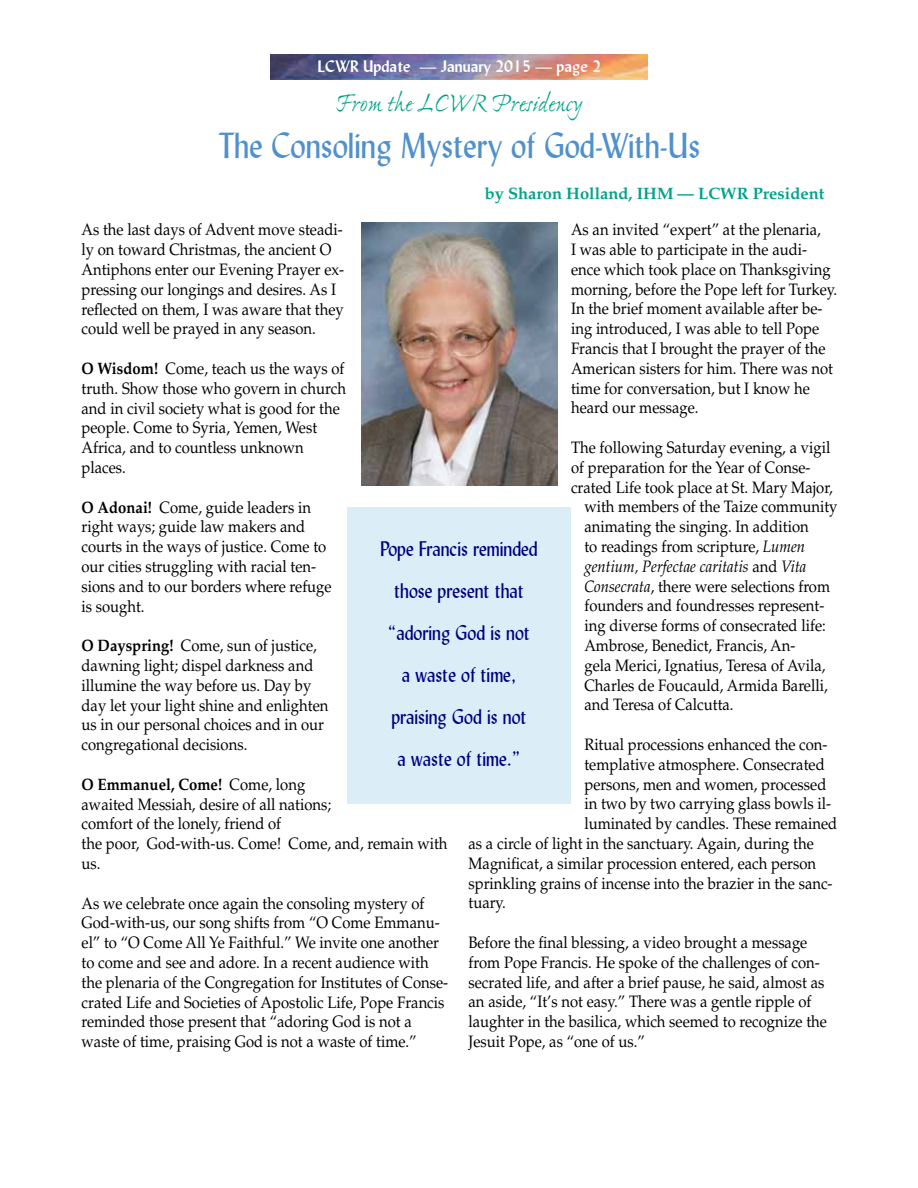
<style>
.page{position:relative;width:918px;height:1188px;background:#fff}
.page>*{position:absolute;margin:0;border:0;box-sizing:border-box;transform-origin:0 0}
.t1{font:36px "Lydian BT";color:#5091cd;scale:.9 1}
.t2{font:27px "Ex Ponto Pro";color:#00a389}
.t3{font:21px/42px "Lydian BT";color:#000080;text-align:center;scale:.9 1}
.t4{font:16.5px/19.8px "Palatino LT Std";color:#000;scale:.9 1}
.t5{font:700 16.5px "Palatino LT Std";color:#00a389}
.t6{font:italic 16.5px "Palatino LT Std";color:#000;scale:.9 1}
.t7{font:700 16.5px "Lydian BT";color:#fff}
.s1{font-style:italic}
.s2{font-style:normal}
.s3{font-weight:700}
</style>
<div class="page">
<img style="left:271px;top:54px;width:377px;height:26px">
<div style="left:348px;top:508px;width:223px;height:296px;background:#dbedf7"></div>
<img style="left:362px;top:223px;width:196px;height:262px">
<p class="t7" style="left:318px;top:56px;width:285px">LCWR Update — January 2015 — page 2</p>
<h2 class="t2" style="left:335px;top:86px;width:249px">From the LCWR Presidency</h2>
<h1 class="t1" style="left:219px;top:123px;width:536px">The Consoling Mystery of God-With-Us</h1>
<p class="t5" style="left:485px;top:184px;width:341px">by Sharon Holland, IHM — LCWR President</p>
<p class="t4" style="left:571px;top:220px;width:297px">As an invited “expert” at the plenaria,<br>I was able to participate in the audi&shy;ence which took place on Thanksgiving morning, before the Pope left for Turkey.<br>In the brief moment available after be&shy;ing introduced, I was able to tell Pope Francis that I brought the prayer of the American sisters for him. There was not time for conversation, but I know he heard our message.</p>
<p class="t4" style="left:571px;top:438px;width:290px">The following Saturday evening, a vigil</p>
<p class="t4" style="left:571px;top:457px;width:267px">of preparation for the Year of Conse-</p>
<p class="t4" style="left:571px;top:477px;width:292px">crated Life took place at St. Mary Major,</p>
<p class="t4" style="left:584px;top:497px;width:283px">with members of the Taize community</p>
<p class="t4" style="left:584px;top:517px;width:251px">animating the singing. In addition</p>
<p class="t4" style="left:584px;top:537px;width:247px">to readings from scripture, <span class="s1">Lumen</span></p>
<p class="t6" style="left:584px;top:557px;width:248px">gentium, Perfectae caritatis <span class="s2">and</span> Vita</p>
<p class="t4" style="left:584px;top:576px;width:275px"><span class="s1">Consecrata</span>, there were selections from</p>
<p class="t4" style="left:584px;top:596px;width:268px">founders and foundresses represent-</p>
<p class="t4" style="left:584px;top:616px;width:270px">ing diverse forms of consecrated life:</p>
<p class="t4" style="left:584px;top:636px;width:236px">Ambrose, Benedict, Francis, An-</p>
<p class="t4" style="left:584px;top:655px;width:270px">gela Merici, Ignatius, Teresa of Avila,</p>
<p class="t4" style="left:584px;top:675px;width:272px">Charles de Foucauld, Armida Barelli,</p>
<p class="t4" style="left:584px;top:695px;width:167px">and Teresa of Calcutta.</p>
<p class="t4" style="left:584px;top:735px;width:272px">Ritual processions enhanced the con-</p>
<p class="t4" style="left:584px;top:754px;width:269px">templative atmosphere. Consecrated</p>
<p class="t4" style="left:584px;top:774px;width:270px">persons, men and women, processed</p>
<p class="t4" style="left:584px;top:794px;width:276px">in two by two carrying glass bowls il-</p>
<p class="t4" style="left:584px;top:814px;width:283px">luminated by candles. These remained</p>
<p class="t4" style="left:469px;top:834px;width:385px">as a circle of light in the sanctuary. Again, during the</p>
<p class="t4" style="left:469px;top:853px;width:388px">Magnificat, a similar procession entered, each person</p>
<p class="t4" style="left:469px;top:873px;width:406px">sprinkling grains of incense into the brazier in the sanc-</p>
<p class="t4" style="left:469px;top:893px;width:43px">tuary.</p>
<p class="t4" style="left:469px;top:933px;width:400px">Before the final blessing, a video brought a message from Pope Francis. He spoke of the challenges of con&shy;secrated life, and after a brief pause, he said, almost as an aside, “It’s not easy.” There was a gentle ripple of laughter in the basilica, which seemed to recognize the Jesuit Pope, as “one of us.”</p>
<p class="t4" style="left:82px;top:220px;width:293px">As the last days of Advent move steadi&shy;ly on toward Christmas, the ancient O Antiphons enter our Evening Prayer ex&shy;pressing our longings and desires. As I reflected on them, I was aware that they could well be prayed in any season.</p>
<p class="t4" style="left:82px;top:359px;width:295px"><span class="s3">O Wisdom!</span> Come, teach us the ways of truth. Show those who govern in church and in civil society what is good for the people. Come to Syria, Yemen, West<br>Africa, and to countless unknown places.</p>
<p class="t4" style="left:82px;top:497px;width:279px"><span class="s3">O Adonai!</span> Come, guide leaders in right ways; guide law makers and courts in the ways of justice. Come to our cities struggling with racial ten&shy;sions and to our borders where refuge is sought.</p>
<p class="t4" style="left:82px;top:636px;width:276px"><span class="s3">O Dayspring!</span> Come, sun of justice, dawning light; dispel darkness and illumine the way before us. Day by day let your light shine and enlighten us in our personal choices and in our congregational decisions.</p>
<p class="t4" style="left:82px;top:775px;width:408px"><span class="s3">O Emmanuel, Come!</span> Come, long<br>awaited Messiah, desire of all nations;<br>comfort of the lonely, friend of<br>the poor, God-with-us. Come! Come, and, remain with us.</p>
<p class="t4" style="left:82px;top:893px;width:409px">As we celebrate once again the consoling mystery of God-with-us, our song shifts from “O Come Emmanu&shy;el” to “O Come All Ye Faithful.” We invite one another to come and see and adore. In a recent audience with the plenaria of the Congregation for Institutes of Conse&shy;crated Life and Societies of Apostolic Life, Pope Francis reminded those present that “adoring God is not a waste of time, praising God is not a waste of time.”</p>
<p class="t3" style="left:380px;top:527px;width:177px">Pope Francis reminded those present that “adoring God is not<br>a waste of time, praising God is not<br>a waste of time.”</p>
</div>
